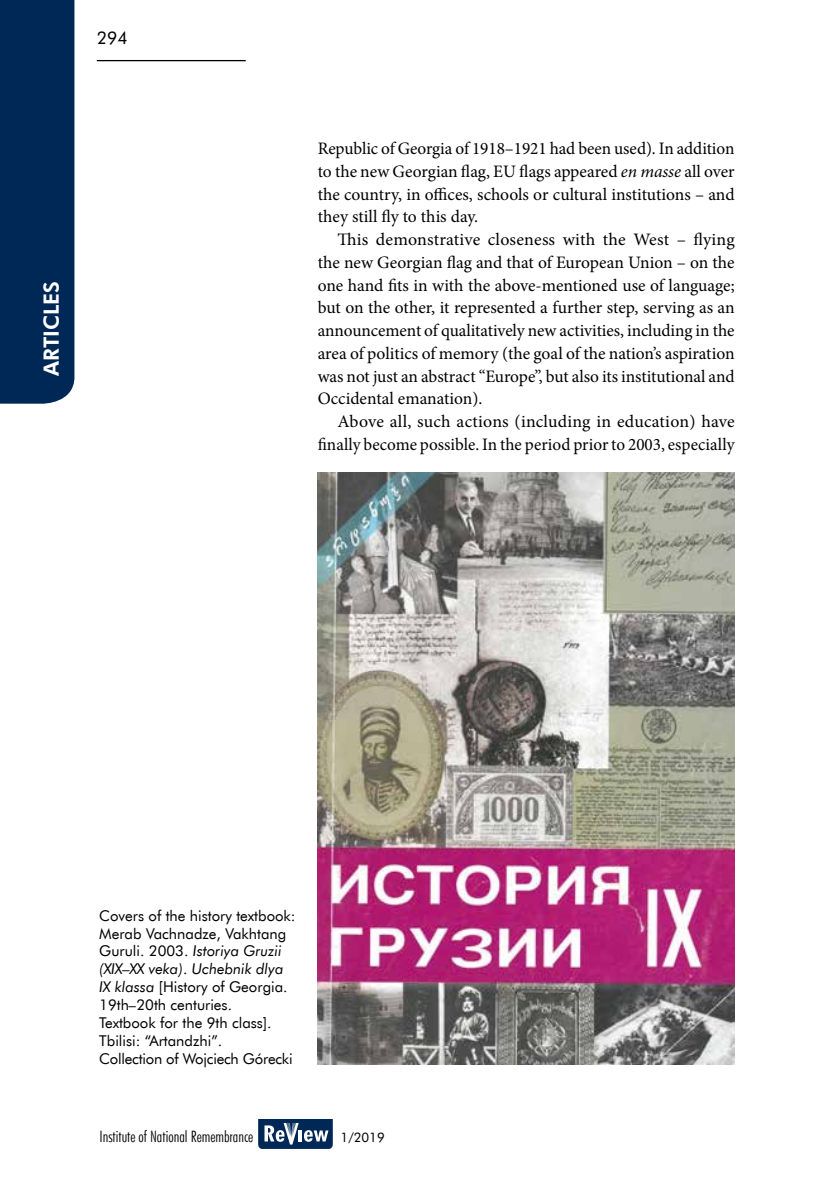
<style>
.page{position:relative;width:834px;height:1191px;background:#fff}
.page>*{position:absolute;margin:0;border:0;box-sizing:border-box;transform-origin:0 0}
.t1{font:21px "Futura Hv EU";color:#fff}
.t2{font:17.5px/22.8px "Minion Pro";color:#000;text-align:justify}
.t3{font:17.5px "Futura EU";color:#000}
.t4{font:15.75px "Futura Lt Cn EU";color:#000}
.t5{font:14.88px/17.8px "Futura EU";color:#000}
.t6{font:13.12px "Futura EU";color:#000}
.s1{font-style:italic}
</style>
<div class="page">
<div style="left:0;top:0;width:74px;height:404px;background:#002856"></div>
<hr style="left:97px;top:60px;width:149px;height:1px;background:#000">
<svg style="left:258px;top:1119px;width:75px;height:30px"></svg>
<img style="left:318px;top:472px;width:416px;height:592px">
<p class="t3" style="left:97px;top:27px;width:32px">294</p>
<p class="t1" style="left:38px;top:376px;width:96px;rotate:-90deg">ARTICLES</p>
<p class="t2" style="left:317px;top:137px;width:418px">Republic of Georgia of 1918–1921 had been used). In addition to the new Georgian flag, EU flags appeared <span class="s1">en masse</span> all over the country, in offices, schools or cultural institutions – and they still fly to this day.</p>
<p class="t2" style="left:317px;top:228px;width:418px;text-indent:20px">This demonstrative closeness with the West – flying the new Georgian flag and that of European Union – on the one hand fits in with the above-mentioned use of language; but on the other, it represented a further step, serving as an announcement of qualitatively new activities, including in the area of politics of memory (the goal of the nation’s aspiration was not just an abstract “Europe”, but also its institutional and Occidental emanation).</p>
<p class="t2" style="left:317px;top:410px;width:418px;text-align:right">Above all, such actions (including in education) have finally become possible. In the period prior to 2003, especially</p>
<p class="t5" style="left:99px;top:907px;width:198px">Covers of the history textbook:<br>Merab Vachnadze, Vakhtang<br>Guruli. 2003. <span class="s1">Istoriya Gruzii (XIX–XX veka)</span>. <span class="s1">Uchebnik dlya<br>IX klassa</span> [History of Georgia.<br>19th<span class="s1">–</span>20th centuries.<br>Textbook for the 9th class].<br>Tbilisi: “Artandzhi”.<br>Collection of Wojciech Górecki</p>
<p class="t4" style="left:99px;top:1126px;width:155px">Institute of National Remembrance</p>
<p class="t6" style="left:340px;top:1129px;width:46px">1/2019</p>
</div>
